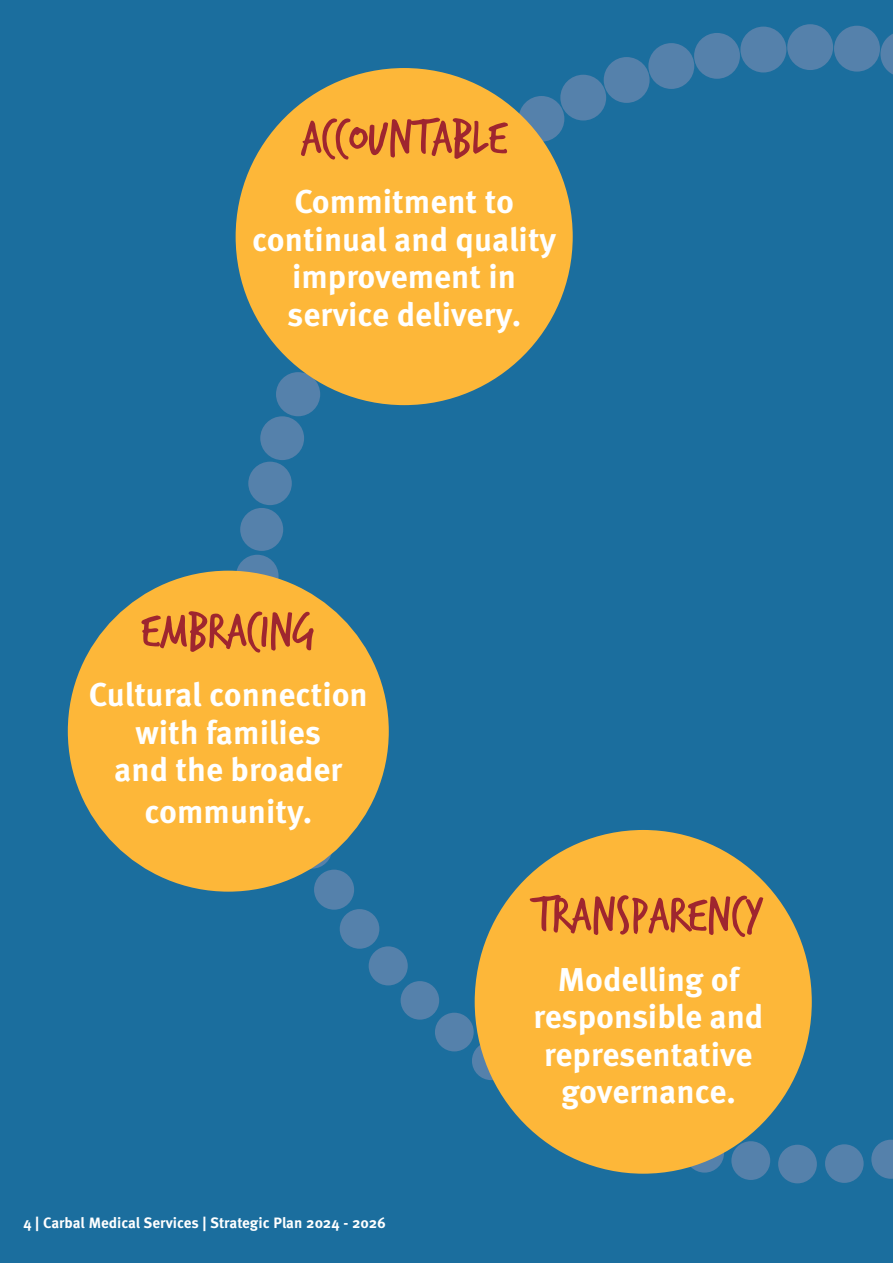
<style>
.page{position:relative;width:893px;height:1263px;background:#1b6e9e}
.page>*{position:absolute;margin:0;border:0;box-sizing:border-box;transform-origin:0 0}
.t1{font:51.9px "Trash Hand";color:#9f262f}
.t2{font:51.6px "Trash Hand";color:#9f262f}
.t3{font:700 33px/37.5px "Meta Pro";color:#fff;text-align:center}
.t4{font:700 15px "Meta Pro";color:#fff}
</style>
<div class="page">
<svg style="left:880px;top:34px;width:13px;height:41px"></svg>
<div style="left:834px;top:26px;width:46px;height:46px;background:#5581ab;border-radius:50%"></div>
<div style="left:787px;top:24px;width:46px;height:46px;background:#5581ab;border-radius:50%"></div>
<div style="left:740px;top:27px;width:46px;height:45px;background:#5581ab;border-radius:50%"></div>
<div style="left:694px;top:33px;width:46px;height:46px;background:#5581ab;border-radius:50%"></div>
<div style="left:648px;top:43px;width:46px;height:46px;background:#5581ab;border-radius:50%"></div>
<div style="left:604px;top:57px;width:46px;height:46px;background:#5581ab;border-radius:50%"></div>
<div style="left:560px;top:75px;width:46px;height:45px;background:#5581ab;border-radius:50%"></div>
<div style="left:519px;top:96px;width:45px;height:46px;background:#5581ab;border-radius:50%"></div>
<div style="left:276px;top:372px;width:44px;height:44px;background:#5581ab;border-radius:50%"></div>
<div style="left:260px;top:416px;width:44px;height:44px;background:#5581ab;border-radius:50%"></div>
<div style="left:248px;top:462px;width:44px;height:43px;background:#5581ab;border-radius:50%"></div>
<div style="left:240px;top:508px;width:43px;height:43px;background:#5581ab;border-radius:50%"></div>
<div style="left:236px;top:555px;width:43px;height:42px;background:#5581ab;border-radius:50%"></div>
<div style="left:401px;top:981px;width:38px;height:39px;background:#5581ab;border-radius:50%"></div>
<div style="left:435px;top:1013px;width:39px;height:38px;background:#5581ab;border-radius:50%"></div>
<div style="left:472px;top:1041px;width:39px;height:39px;background:#5581ab;border-radius:50%"></div>
<div style="left:685px;top:1134px;width:39px;height:38px;background:#5581ab;border-radius:50%"></div>
<div style="left:731px;top:1141px;width:39px;height:39px;background:#5581ab;border-radius:50%"></div>
<div style="left:778px;top:1145px;width:39px;height:38px;background:#5581ab;border-radius:50%"></div>
<div style="left:825px;top:1144px;width:39px;height:39px;background:#5581ab;border-radius:50%"></div>
<svg style="left:871px;top:1140px;width:22px;height:39px"></svg>
<div style="left:292px;top:828px;width:40px;height:41px;background:#5581ab;border-radius:50%"></div>
<div style="left:314px;top:870px;width:40px;height:40px;background:#5581ab;border-radius:50%"></div>
<div style="left:340px;top:909px;width:39px;height:40px;background:#5581ab;border-radius:50%"></div>
<div style="left:369px;top:946px;width:39px;height:39px;background:#5581ab;border-radius:50%"></div>
<div style="left:68px;top:571px;width:321px;height:321px;background:#fdb739;border-radius:50%"></div>
<div style="left:236px;top:68px;width:337px;height:337px;background:#fdb739;border-radius:50%"></div>
<div style="left:475px;top:830px;width:337px;height:344px;background:#fdb739;border-radius:50%"></div>
<h2 class="t2" style="left:301px;top:112px;width:208px">ACCOUNTABLE</h2>
<p class="t3" style="left:252px;top:184px;width:306px">Commitment to continual and quality improvement in service delivery.</p>
<h2 class="t2" style="left:141px;top:605px;width:176px">EMBRACING</h2>
<p class="t3" style="left:89px;top:677px;width:281px">Cultural connection with families<br>and the broader</p>
<p class="t3" style="left:144px;top:794px;width:169px">community.</p>
<p class="t4" style="left:23px;top:1213px;width:364px">4 | Carbal Medical Services | Strategic Plan 2024 - 2026</p>
<h1 class="t1" style="left:533px;top:889px;width:232px">TRANSPARENCY</h1>
<p class="t3" style="left:533px;top:961px;width:231px">Modelling of responsible and representative governance.</p>
</div>
